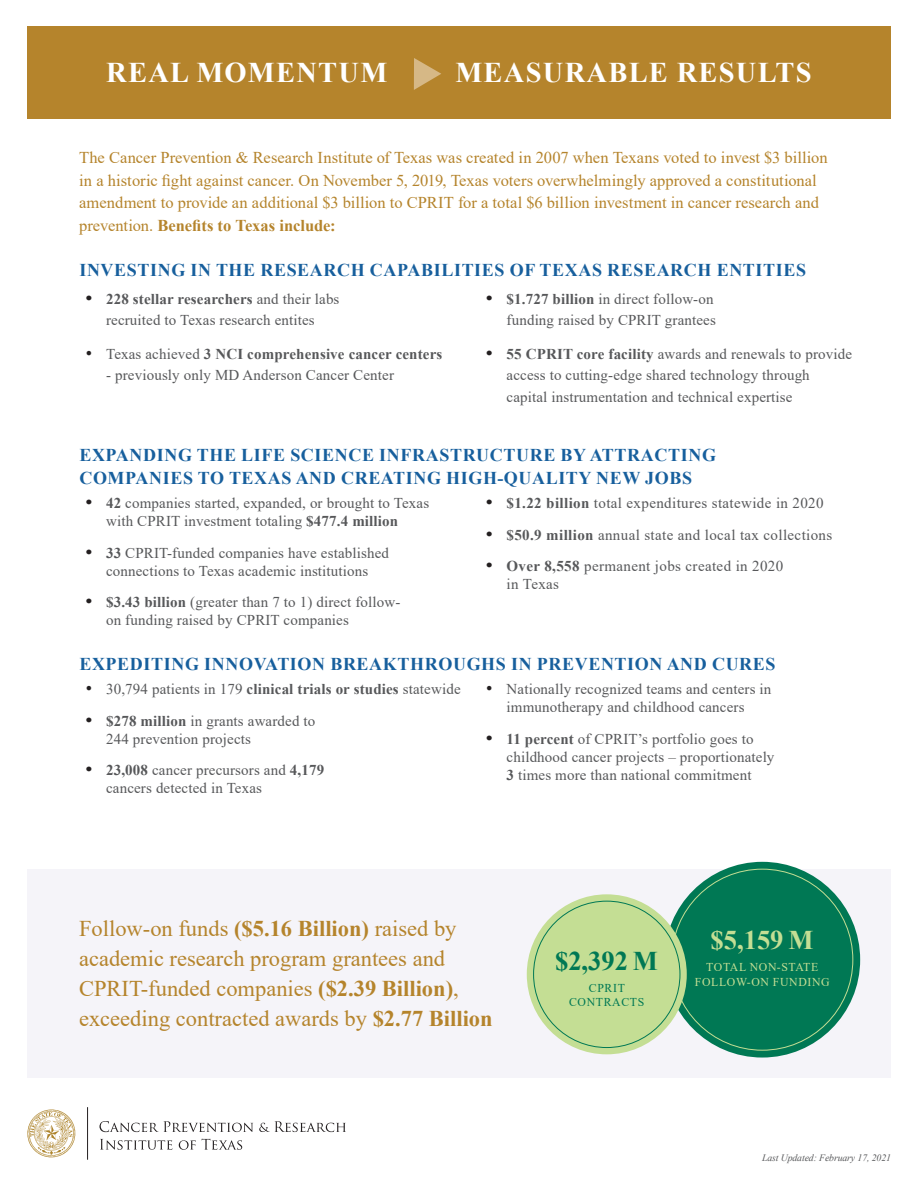
<style>
.page{position:relative;width:918px;height:1188px;background:#fff}
.page>*{position:absolute;margin:0;border:0;box-sizing:border-box;transform-origin:0 0}
.t1{font:700 28.5px "Times New Roman";letter-spacing:.045em;color:#fff}
.t2{font:700 27px "Times New Roman";color:#c4de94}
.t3{font:700 27px "Times New Roman";color:#007854}
.t4{font:22.5px/30px "Times New Roman";color:#b5842c}
.t5{font:700 18px/22.5px "Times New Roman";letter-spacing:.035em;color:#175f9d}
.Paragraph_Style_1{font:16.5px/22.5px "Times New Roman";color:#b5842c}
.t6{font:15px/18px "Times New Roman";letter-spacing:.01em;color:#57585a}
.t7{font:700 15px "Times New Roman";letter-spacing:.01em;color:#57585a}
.t8{font:12px/14.4px "Times New Roman";letter-spacing:.055em;color:#c4de94;text-align:center}
.t9{font:12px/14.4px "Times New Roman";letter-spacing:.055em;color:#007854;text-align:center}
.t10{font:italic 9.75px "Times New Roman";letter-spacing:-.01em;color:#57585a}
.s1{font-weight:700}
.s2{font-weight:700;font-size:18px;color:#231f20}
.s3{font-weight:400;font-size:18px;color:#231f20}
.s4{font-weight:400}
.s5{font-size:18px;color:#231f20}
</style>
<div class="page">
<div style="left:27px;top:869px;width:864px;height:208px;background:#f5f4f9"></div>
<div style="left:664px;top:862px;width:196px;height:196px;background:#007854;border-radius:50%"></div>
<div style="left:527px;top:894px;width:160px;height:160px;background:#c4de94;border-radius:50%"></div>
<div style="left:27px;top:26px;width:864px;height:93px;background:#b5842c"></div>
<hr style="left:87px;top:1107px;width:1px;height:53px;background:#231f20">
<svg style="left:99px;top:1121px;width:154px;height:11px"></svg>
<svg style="left:259px;top:1121px;width:87px;height:11px"></svg>
<svg style="left:100px;top:1139px;width:72px;height:11px"></svg>
<svg style="left:179px;top:1139px;width:63px;height:11px"></svg>
<svg style="left:27px;top:1109px;width:49px;height:48px"></svg>
<svg style="left:414px;top:58px;width:27px;height:32px"></svg>
<p class="t1" style="left:106px;top:52px;width:283px">REAL MOMENTUM</p>
<p class="t1" style="left:455px;top:52px;width:358px">MEASURABLE RESULTS</p>
<p class="Paragraph_Style_1" style="left:79px;top:146px;width:750px">The Cancer Prevention &amp; Research Institute of Texas was created in 2007 when Texans voted to invest $3 billion in a historic fight against cancer. On November 5, 2019, Texas voters overwhelmingly approved a constitutional amendment to provide an additional $3 billion to CPRIT for a total $6 billion investment in cancer research and prevention. <span class="s1">Benefits to Texas include:</span></p>
<p class="t5" style="left:79px;top:258px;width:728px">INVESTING IN THE RESEARCH CAPABILITIES OF TEXAS RESEARCH ENTITIES</p>
<p class="t6" style="left:86px;top:288px;width:255px;line-height:21px;text-align:center"><span class="s2">•</span> <span class="s1">228 stellar researchers</span> and their labs recruited to Texas research entites</p>
<p class="t7" style="left:86px;top:344px;width:358px"><span class="s3">•</span> <span class="s4">Texas achieved</span> 3 NCI comprehensive cancer centers</p>
<p class="t6" style="left:106px;top:366px;width:289px">- previously only MD Anderson Cancer Center</p>
<p class="t6" style="left:486px;top:288px;width:231px;line-height:21px;text-align:right"><span class="s2">•</span> <span class="s1">$1.727 billion</span> in direct follow-on funding raised by CPRIT grantees</p>
<p class="t6" style="left:507px;top:343px;width:347px;line-height:21.3px;text-indent:-20px"><span class="s2">•</span> <span class="s1">55 CPRIT core facility</span> awards and renewals to provide access to cutting-edge shared technology through capital instrumentation and technical expertise</p>
<p class="t5" style="left:79px;top:443px;width:638px">EXPANDING THE LIFE SCIENCE INFRASTRUCTURE BY ATTRACTING<br>COMPANIES TO TEXAS AND CREATING HIGH-QUALITY NEW JOBS</p>
<p class="t6" style="left:106px;top:494px;width:325px;text-indent:-20px"><span class="s2">•</span> <span class="s1">42</span> companies started, expanded, or brought to Texas with CPRIT investment totaling <span class="s1">$477.4 million</span></p>
<p class="t6" style="left:86px;top:543px;width:305px;text-align:center"><span class="s2">•</span> <span class="s1">33</span> CPRIT-funded companies have established connections to Texas academic institutions</p>
<p class="t6" style="left:106px;top:593px;width:296px;text-indent:-20px"><span class="s2">•</span> <span class="s1">$3.43 billion</span> (greater than 7 to 1) direct follow&shy;on funding raised by CPRIT companies</p>
<p class="t6" style="left:486px;top:494px;width:339px"><span class="s2">•</span> <span class="s1">$1.22 billion</span> total expenditures statewide in 2020</p>
<p class="t6" style="left:486px;top:525px;width:348px"><span class="s2">•</span> <span class="s1">$50.9 million</span> annual state and local tax collections</p>
<p class="t6" style="left:507px;top:557px;width:278px;text-indent:-20px"><span class="s2">•</span> <span class="s1">Over 8,558</span> permanent jobs created in 2020 in Texas</p>
<p class="t5" style="left:79px;top:652px;width:698px">EXPEDITING INNOVATION BREAKTHROUGHS IN PREVENTION AND CURES</p>
<p class="t6" style="left:86px;top:680px;width:376px"><span class="s5">•</span> 30,794 patients in 179 <span class="s1">clinical trials or studies</span> statewide</p>
<p class="t6" style="left:106px;top:711px;width:211px;text-indent:-20px"><span class="s2">•</span> <span class="s1">$278 million</span> in grants awarded to<br>244 prevention projects</p>
<p class="t6" style="left:106px;top:761px;width:220px;text-indent:-20px"><span class="s2">•</span> <span class="s1">23,008</span> cancer precursors and <span class="s1">4,179 </span>cancers detected in Texas</p>
<p class="t6" style="left:486px;top:680px;width:287px;text-align:center"><span class="s5">•</span> Nationally recognized teams and centers in immunotherapy and childhood cancers</p>
<p class="t6" style="left:507px;top:729px;width:269px;text-indent:-20px"><span class="s2">•</span> <span class="s1">11 percent</span> of CPRIT’s portfolio goes to childhood cancer projects – proportionately<br><span class="s1">3</span> times more than national commitment</p>
<p class="t4" style="left:79px;top:913px;width:415px">Follow-on funds <span class="s1">($5.16 Billion)</span> raised by academic research program grantees and CPRIT-funded companies <span class="s1">($2.39 Billion)</span>, exceeding contracted awards by <span class="s1">$2.77 Billion</span></p>
<p class="t3" style="left:555px;top:941px;width:104px">$2,392 M</p>
<p class="t9" style="left:569px;top:980px;width:77px">CPRIT<br>CONTRACTS</p>
<p class="t2" style="left:711px;top:920px;width:104px">$5,159 M</p>
<p class="t8" style="left:695px;top:960px;width:136px">TOTAL NON-STATE<br>FOLLOW-ON FUNDING</p>
<p class="t10" style="left:762px;top:1151px;width:130px">Last Updated: February 17, 2021</p>
</div>
